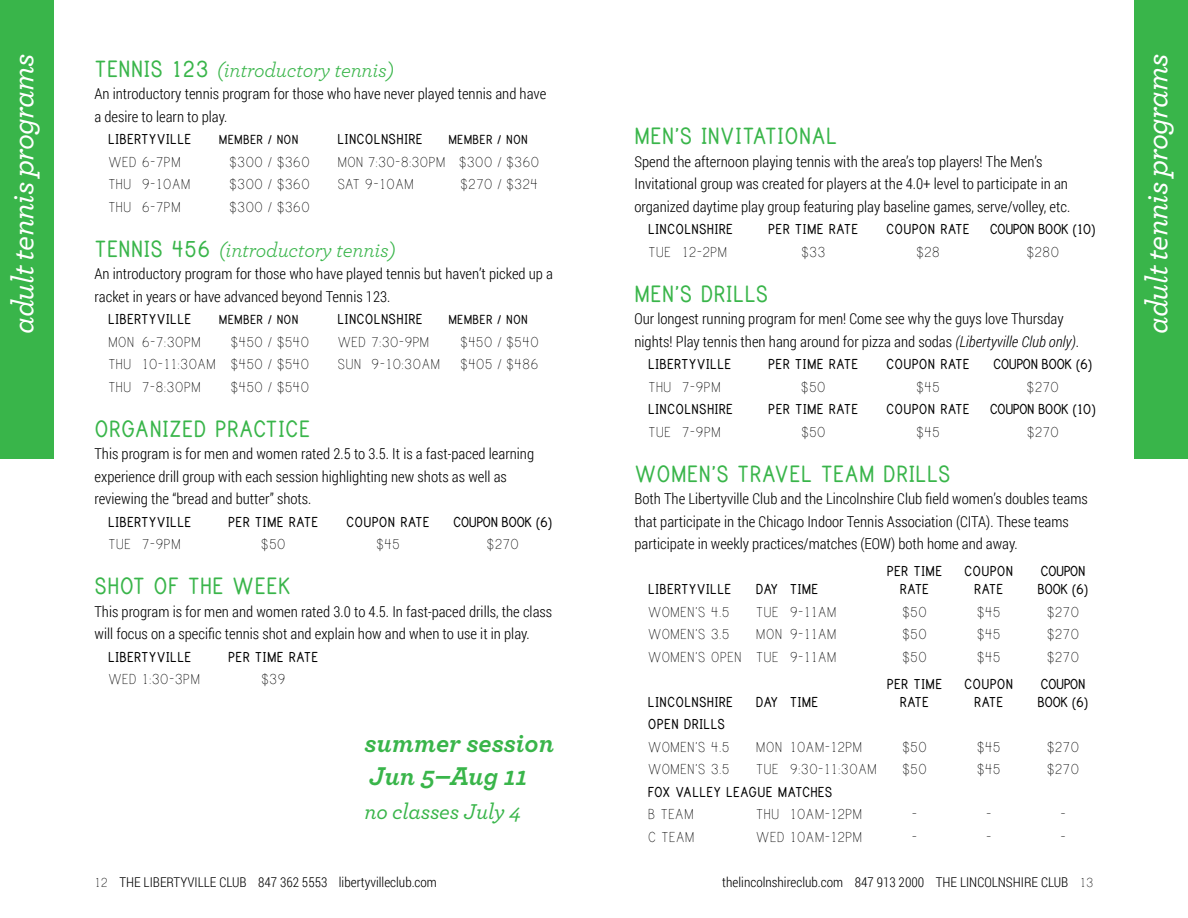
<style>
.page{position:relative;width:1188px;height:918px;background:#fff}
.page>*{position:absolute;margin:0;border:0;box-sizing:border-box;transform-origin:0 0}
.t1{font:italic 500 31.5px "Archer";letter-spacing:-.025em;color:#fff}
.t2{font:700 27px "Print";color:#39b54a}
.t3{font:italic 700 27px/33.8px "Archer";color:#39b54a}
.t4{font:italic 500 22.5px "Archer";letter-spacing:-.01em;color:#39b54a}
.t5{font:italic 21px "Archer";letter-spacing:-.01em;color:#39b54a}
.t6{font:16.5px "Print Clearly";color:#000}
.t7{font:700 16.5px/18px "Print";color:#000;text-align:center}
.t8{font:700 16.5px/18px "Print";letter-spacing:-.05em;color:#000}
.t9{font:300 15px/22.5px "Roboto Condensed";color:#000}
.t10{font:700 15px "Print";color:#000}
.t11{font:300 13.5px "Roboto Condensed";color:#000}
.s1{font-family:"Print";font-weight:700;font-style:normal;font-size:27px}
.s2{font-family:"Print Clearly";font-weight:400;font-size:15px}
.s3{font-style:italic}
</style>
<div class="page">
<div style="left:0;top:0;width:54px;height:459px;background:#39b54a"></div>
<div style="left:1134px;top:0;width:54px;height:459px;background:#39b54a"></div>
<h1 class="t1" style="left:0;top:334px;width:282px;rotate:-90deg">adult tennis programs</h1>
<h3 class="t5" style="left:94px;top:55px;width:301px"><span class="s1">TENNIS 123</span> (introductory tennis)</h3>
<p class="t9" style="left:94px;top:82px;width:453px">An introductory tennis program for those who have never played tennis and have a desire to learn to play.</p>
<p class="t7" style="left:108px;top:131px;width:85px">LIBERTYVILLE</p>
<p class="t10" style="left:219px;top:133px;width:81px">MEMBER / NON</p>
<p class="t7" style="left:338px;top:131px;width:87px">LINCOLNSHIRE</p>
<p class="t10" style="left:448px;top:133px;width:81px">MEMBER / NON</p>
<p class="t6" style="left:108px;top:153px;width:74px">WED 6-7PM</p>
<p class="t6" style="left:229px;top:153px;width:82px">$300 / $360</p>
<p class="t6" style="left:337px;top:153px;width:204px">MON 7:30-8:30PM $300 / $360</p>
<p class="t6" style="left:108px;top:176px;width:84px">THU 9-10AM</p>
<p class="t6" style="left:229px;top:176px;width:82px">$300 / $360</p>
<p class="t6" style="left:337px;top:176px;width:78px">SAT 9-10AM</p>
<p class="t6" style="left:460px;top:176px;width:79px">$270 / $324</p>
<p class="t6" style="left:108px;top:198px;width:74px">THU 6-7PM</p>
<p class="t6" style="left:229px;top:198px;width:82px">$300 / $360</p>
<h3 class="t5" style="left:94px;top:235px;width:303px"><span class="s1">TENNIS 456</span> (introductory tennis)</h3>
<p class="t9" style="left:94px;top:262px;width:460px">An introductory program for those who have played tennis but haven’t picked up a racket in years or have advanced beyond Tennis 123.</p>
<p class="t7" style="left:108px;top:311px;width:85px">LIBERTYVILLE</p>
<p class="t10" style="left:219px;top:313px;width:81px">MEMBER / NON</p>
<p class="t7" style="left:338px;top:311px;width:87px">LINCOLNSHIRE</p>
<p class="t10" style="left:448px;top:313px;width:81px">MEMBER / NON</p>
<p class="t6" style="left:108px;top:333px;width:94px">MON 6-7:30PM</p>
<p class="t6" style="left:231px;top:333px;width:80px">$450 / $540</p>
<p class="t6" style="left:337px;top:333px;width:93px">WED 7:30-9PM</p>
<p class="t6" style="left:460px;top:333px;width:80px">$450 / $540</p>
<p class="t6" style="left:108px;top:356px;width:203px">THU 10-11:30AM $450 / $540</p>
<p class="t6" style="left:337px;top:356px;width:203px">SUN 9-10:30AM $405 / $486</p>
<p class="t6" style="left:108px;top:378px;width:94px">THU 7-8:30PM</p>
<p class="t6" style="left:231px;top:378px;width:80px">$450 / $540</p>
<h2 class="t2" style="left:94px;top:416px;width:218px">ORGANIZED PRACTICE</h2>
<p class="t9" style="left:94px;top:442px;width:441px">This program is for men and women rated 2.5 to 3.5. It is a fast-paced learning experience drill group with each session highlighting new shots as well as reviewing the “bread and butter” shots.</p>
<p class="t7" style="left:108px;top:513px;width:85px">LIBERTYVILLE</p>
<p class="t7" style="left:228px;top:513px;width:92px">PER TIME RATE</p>
<p class="t7" style="left:346px;top:513px;width:85px">COUPON RATE</p>
<p class="t8" style="left:453px;top:513px;width:101px">COUPON BOOK (6)</p>
<p class="t6" style="left:108px;top:536px;width:74px">TUE 7-9PM</p>
<p class="t6" style="left:261px;top:536px;width:26px">$50</p>
<p class="t6" style="left:376px;top:536px;width:25px">$45</p>
<p class="t6" style="left:487px;top:536px;width:34px">$270</p>
<h2 class="t2" style="left:94px;top:574px;width:198px">SHOT OF THE WEEK</h2>
<p class="t9" style="left:94px;top:599px;width:459px">This program is for men and women rated 3.0 to 4.5. In fast-paced drills, the class will focus on a specific tennis shot and explain how and when to use it in play.</p>
<p class="t7" style="left:108px;top:648px;width:85px">LIBERTYVILLE</p>
<p class="t7" style="left:228px;top:648px;width:92px">PER TIME RATE</p>
<p class="t6" style="left:108px;top:671px;width:94px">WED 1:30-3PM</p>
<p class="t6" style="left:261px;top:671px;width:26px">$39</p>
<h2 class="t3" style="left:364px;top:724px;width:191px">summer session<br>Jun 5–Aug 11</h2>
<h3 class="t4" style="left:364px;top:795px;width:158px">no classes July 4</h3>
<p class="t11" style="left:94px;top:872px;width:344px"><span class="s2">12</span> THE LIBERTYVILLE CLUB 847 362 5553 libertyvilleclub.com</p>
<h2 class="t2" style="left:634px;top:124px;width:205px">MEN’S INVITATIONAL</h2>
<p class="t9" style="left:634px;top:149px;width:437px">Spend the afternoon playing tennis with the area’s top players! The Men’s<br>Invitational group was created for players at the 4.0+ level to participate in an organized daytime play group featuring play baseline games, serve/volley, etc.</p>
<p class="t7" style="left:648px;top:221px;width:87px">LINCOLNSHIRE</p>
<p class="t7" style="left:768px;top:221px;width:92px">PER TIME RATE</p>
<p class="t8" style="left:886px;top:221px;width:211px">COUPON RATE COUPON BOOK (10)</p>
<p class="t6" style="left:648px;top:243px;width:81px">TUE 12-2PM</p>
<p class="t6" style="left:801px;top:243px;width:26px">$33</p>
<p class="t6" style="left:916px;top:243px;width:25px">$28</p>
<p class="t6" style="left:1026px;top:243px;width:34px">$280</p>
<h2 class="t2" style="left:634px;top:281px;width:136px">MEN’S DRILLS</h2>
<p class="t9" style="left:634px;top:307px;width:446px">Our longest running program for men! Come see why the guys love Thursday nights! Play tennis then hang around for pizza and sodas <span class="s3">(Libertyville Club only)</span>.</p>
<p class="t7" style="left:648px;top:356px;width:85px">LIBERTYVILLE</p>
<p class="t7" style="left:768px;top:356px;width:92px">PER TIME RATE</p>
<p class="t7" style="left:886px;top:356px;width:85px">COUPON RATE</p>
<p class="t8" style="left:993px;top:356px;width:101px">COUPON BOOK (6)</p>
<p class="t6" style="left:648px;top:378px;width:74px">THU 7-9PM</p>
<p class="t6" style="left:801px;top:378px;width:26px">$50</p>
<p class="t6" style="left:916px;top:378px;width:25px">$45</p>
<p class="t6" style="left:1027px;top:378px;width:34px">$270</p>
<p class="t7" style="left:648px;top:401px;width:87px">LINCOLNSHIRE</p>
<p class="t7" style="left:768px;top:401px;width:92px">PER TIME RATE</p>
<p class="t8" style="left:886px;top:401px;width:211px">COUPON RATE COUPON BOOK (10)</p>
<p class="t6" style="left:648px;top:423px;width:74px">TUE 7-9PM</p>
<p class="t6" style="left:801px;top:423px;width:26px">$50</p>
<p class="t6" style="left:916px;top:423px;width:25px">$45</p>
<p class="t6" style="left:1027px;top:423px;width:34px">$270</p>
<h2 class="t2" style="left:634px;top:461px;width:318px">WOMEN’S TRAVEL TEAM DRILLS</h2>
<p class="t9" style="left:634px;top:487px;width:455px">Both The Libertyville Club and the Lincolnshire Club field women’s doubles teams that participate in the Chicago Indoor Tennis Association (CITA). These teams participate in weekly practices/matches (EOW) both home and away.</p>
<p class="t7" style="left:648px;top:581px;width:85px">LIBERTYVILLE</p>
<p class="t7" style="left:756px;top:581px;width:64px">DAY TIME</p>
<p class="t7" style="left:887px;top:563px;width:57px">PER TIME<br>RATE</p>
<p class="t7" style="left:964px;top:563px;width:51px">COUPON<br>RATE</p>
<p class="t8" style="left:1038px;top:563px;width:53px">COUPON<br>BOOK (6)</p>
<p class="t6" style="left:648px;top:603px;width:83px">WOMEN’S 4.5</p>
<p class="t6" style="left:756px;top:603px;width:82px">TUE 9-11AM</p>
<p class="t6" style="left:902px;top:603px;width:26px">$50</p>
<p class="t6" style="left:977px;top:603px;width:25px">$45</p>
<p class="t6" style="left:1047px;top:603px;width:34px">$270</p>
<p class="t6" style="left:648px;top:626px;width:83px">WOMEN’S 3.5</p>
<p class="t6" style="left:756px;top:626px;width:82px">MON 9-11AM</p>
<p class="t6" style="left:902px;top:626px;width:26px">$50</p>
<p class="t6" style="left:977px;top:626px;width:25px">$45</p>
<p class="t6" style="left:1047px;top:626px;width:34px">$270</p>
<p class="t6" style="left:648px;top:648px;width:190px">WOMEN’S OPEN TUE 9-11AM</p>
<p class="t6" style="left:902px;top:648px;width:26px">$50</p>
<p class="t6" style="left:977px;top:648px;width:25px">$45</p>
<p class="t6" style="left:1047px;top:648px;width:34px">$270</p>
<p class="t7" style="left:648px;top:693px;width:87px">LINCOLNSHIRE</p>
<p class="t7" style="left:756px;top:693px;width:64px">DAY TIME</p>
<p class="t7" style="left:887px;top:675px;width:57px">PER TIME<br>RATE</p>
<p class="t7" style="left:964px;top:675px;width:51px">COUPON<br>RATE</p>
<p class="t8" style="left:1038px;top:675px;width:53px">COUPON<br>BOOK (6)</p>
<p class="t7" style="left:648px;top:716px;width:79px">OPEN DRILLS</p>
<p class="t6" style="left:648px;top:738px;width:83px">WOMEN’S 4.5</p>
<p class="t6" style="left:756px;top:738px;width:108px">MON 10AM-12PM</p>
<p class="t6" style="left:902px;top:738px;width:26px">$50</p>
<p class="t6" style="left:977px;top:738px;width:25px">$45</p>
<p class="t6" style="left:1047px;top:738px;width:34px">$270</p>
<p class="t6" style="left:648px;top:761px;width:83px">WOMEN’S 3.5</p>
<p class="t6" style="left:756px;top:761px;width:122px">TUE 9:30-11:30AM</p>
<p class="t6" style="left:902px;top:761px;width:26px">$50</p>
<p class="t6" style="left:977px;top:761px;width:25px">$45</p>
<p class="t6" style="left:1047px;top:761px;width:34px">$270</p>
<p class="t7" style="left:648px;top:783px;width:186px">FOX VALLEY LEAGUE MATCHES</p>
<p class="t6" style="left:648px;top:806px;width:47px">B TEAM</p>
<p class="t6" style="left:756px;top:806px;width:108px">THU 10AM-12PM</p>
<p class="t6" style="left:912px;top:806px;width:7px">-</p>
<p class="t6" style="left:986px;top:806px;width:7px">-</p>
<p class="t6" style="left:1060px;top:806px;width:7px">-</p>
<p class="t6" style="left:648px;top:829px;width:48px">C TEAM</p>
<p class="t6" style="left:756px;top:829px;width:108px">WED 10AM-12PM</p>
<p class="t6" style="left:912px;top:829px;width:7px">-</p>
<p class="t6" style="left:986px;top:829px;width:7px">-</p>
<p class="t6" style="left:1060px;top:829px;width:7px">-</p>
<p class="t11" style="left:722px;top:872px;width:373px">thelincolnshireclub.com 847 913 2000 THE LINCOLNSHIRE CLUB <span class="s2">13</span></p>
<h1 class="t1" style="left:1134px;top:334px;width:282px;rotate:-90deg">adult tennis programs</h1>
</div>
